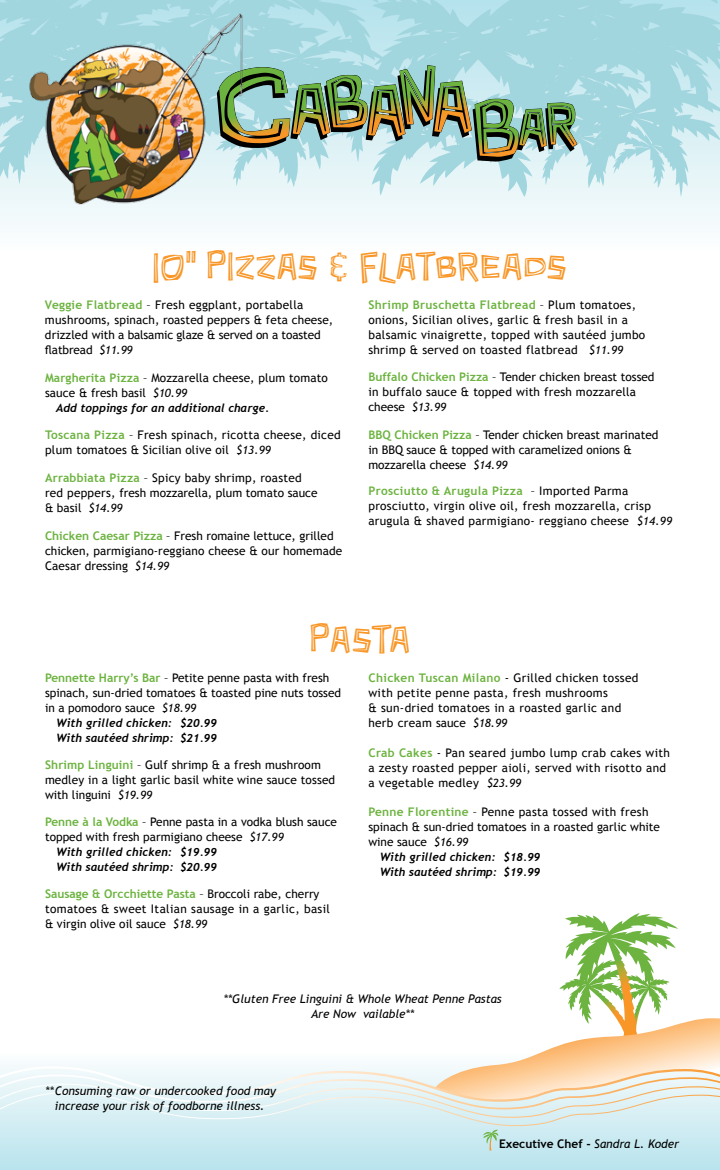
<style>
.page{position:relative;width:720px;height:1170px;background:#fff}
.page>*{position:absolute;margin:0;border:0;box-sizing:border-box;transform-origin:0 0}
.t1{font:50px "Volcano King";letter-spacing:.025em;color:#f89728}
.t2{font:11.88px/15px "Trebuchet MS";letter-spacing:.01em;color:#000}
.t3{font:11.88px/15px "Trebuchet MS";letter-spacing:.03em;color:#000}
.t4{font:italic 11.88px/15px "Trebuchet MS";color:#000;text-align:center}
.t5{font:700 11.88px "Trebuchet MS";color:#000}
.t6{font:italic 700 11.5px/15px "Trebuchet";color:#000}
.s1{font-weight:700;color:#6cb33f}
.s2{font-style:italic;font-size:11.5px}
.s3{font-size:11.25px}
.s4{font-weight:400;font-style:italic}
</style>
<div class="page">
<div style="left:0;top:0;width:720px;height:253px;background:#f5fbfc"></div>
<div style="left:0;top:1147px;width:720px;height:23px;background:#bfe6ef"></div>
<svg style="left:496px;top:913px;width:224px;height:152px"></svg>
<svg style="left:0;top:1065px;width:720px;height:9px"></svg>
<svg style="left:0;top:1074px;width:720px;height:9px;background:#f2ebdd"></svg>
<svg style="left:0;top:1083px;width:720px;height:9px;background:#eeece1"></svg>
<svg style="left:0;top:1092px;width:720px;height:55px;background:#d7ecef"></svg>
<svg style="left:0;top:0;width:720px;height:197px;background:#aacfcd"></svg>
<img style="left:14px;top:0;width:268px;height:205px">
<svg style="left:482px;top:1130px;width:16px;height:21px"></svg>
<h1 class="t1" style="left:153px;top:237px;width:415px">10" pizzas &amp; flatbreads</h1>
<p class="t2" style="left:45px;top:298px;width:290px"><span class="s1">Veggie Flatbread</span> – Fresh eggplant, portabella mushrooms, spinach, roasted peppers &amp; feta cheese, drizzled with a balsamic glaze &amp; served on a toasted flatbread <span class="s2">$11.99</span></p>
<p class="t2" style="left:45px;top:370px;width:284px"><span class="s1">Margherita Pizza</span> – Mozzarella cheese, plum tomato sauce &amp; fresh basil <span class="s2">$10.99</span></p>
<p class="t6" style="left:56px;top:400px;width:215px">Add toppings for an additional charge.</p>
<p class="t2" style="left:45px;top:428px;width:297px"><span class="s1">Toscana Pizza</span> – Fresh spinach, ricotta cheese, diced plum tomatoes &amp; Sicilian olive oil <span class="s2">$13.99</span></p>
<p class="t2" style="left:45px;top:471px;width:274px"><span class="s1">Arrabbiata Pizza</span> – Spicy baby shrimp, roasted red peppers, fresh mozzarella, plum tomato sauce &amp; basil <span class="s2">$14.99</span></p>
<p class="t2" style="left:45px;top:528px;width:299px"><span class="s1">Chicken Caesar Pizza</span> – Fresh romaine lettuce, grilled chicken, parmigiano-reggiano cheese &amp; our homemade<br>Caesar dressing <span class="s2">$14.99</span></p>
<p class="t2" style="left:368px;top:298px;width:278px"><span class="s1">Shrimp Bruschetta Flatbread</span> – Plum tomatoes, onions, Sicilian olives, garlic &amp; fresh basil in a balsamic vinaigrette, topped with sautéed jumbo shrimp &amp; served on toasted flatbread <span class="s2">$11.99</span></p>
<p class="t2" style="left:368px;top:369px;width:288px"><span class="s1">Buffalo Chicken Pizza</span> – Tender chicken breast tossed in buffalo sauce &amp; topped with fresh mozzarella cheese <span class="s2">$13.99</span></p>
<p class="t2" style="left:368px;top:427px;width:292px"><span class="s1">BBQ Chicken Pizza</span> – Tender chicken breast marinated in BBQ sauce &amp; topped with caramelized onions &amp; mozzarella cheese <span class="s2">$14.99</span></p>
<p class="t2" style="left:368px;top:484px;width:305px"><span class="s1">Prosciutto &amp; Arugula Pizza</span> – Imported Parma prosciutto, virgin olive oil, fresh mozzarella, crisp arugula &amp; shaved parmigiano- reggiano cheese <span class="s2">$14.99</span></p>
<h1 class="t1" style="left:310px;top:609px;width:101px">pasta</h1>
<p class="t2" style="left:45px;top:671px;width:298px"><span class="s1">Pennette Harry’s Bar</span> – Petite penne pasta with fresh spinach, sun-dried tomatoes &amp; toasted pine nuts tossed in a pomodoro sauce <span class="s2">$18.99</span></p>
<p class="t6" style="left:56px;top:716px;width:162px">With grilled chicken: <span class="s3">$20.99<br></span>With sautéed shrimp: <span class="s3">$21.99</span></p>
<p class="t2" style="left:45px;top:758px;width:292px"><span class="s1">Shrimp Linguini</span> – Gulf shrimp &amp; a fresh mushroom medley in a light garlic basil white wine sauce tossed with linguini <span class="s2">$19.99</span></p>
<p class="t2" style="left:45px;top:814px;width:294px"><span class="s1">Penne à la Vodka</span> – Penne pasta in a vodka blush sauce topped with fresh parmigiano cheese <span class="s2">$17.99</span></p>
<p class="t6" style="left:56px;top:844px;width:162px">With grilled chicken: <span class="s3">$19.99<br></span>With sautéed shrimp: <span class="s3">$20.99</span></p>
<p class="t3" style="left:45px;top:887px;width:287px"><span class="s1">Sausage &amp; Orcchiette Pasta</span> – Broccoli rabe, cherry tomatoes &amp; sweet Italian sausage in a garlic, basil &amp; virgin olive oil sauce <span class="s2">$18.99</span></p>
<p class="t3" style="left:368px;top:671px;width:272px"><span class="s1">Chicken Tuscan Milano</span> - Grilled chicken tossed with petite penne pasta, fresh mushrooms<br>&amp; sun-dried tomatoes in a roasted garlic and herb cream sauce <span class="s2">$18.99</span></p>
<p class="t3" style="left:368px;top:746px;width:303px"><span class="s1">Crab Cakes</span> - Pan seared jumbo lump crab cakes with a zesty roasted pepper aioli, served with risotto and a vegetable medley <span class="s2">$23.99</span></p>
<p class="t2" style="left:368px;top:804px;width:293px"><span class="s1">Penne Florentine</span> – Penne pasta tossed with fresh spinach &amp; sun-dried tomatoes in a roasted garlic white wine sauce <span class="s2">$16.99</span></p>
<p class="t6" style="left:380px;top:849px;width:162px">With grilled chicken: <span class="s3">$18.99<br></span>With sautéed shrimp: <span class="s3">$19.99</span></p>
<p class="t4" style="left:224px;top:991px;width:280px">**Gluten Free Linguini &amp; Whole Wheat Penne Pastas<br>Are Now vailable**</p>
<p class="t4" style="left:45px;top:1083px;width:232px">**Consuming raw or undercooked food may increase your risk of foodborne illness.</p>
<p class="t5" style="left:499px;top:1136px;width:182px">Executive Chef - <span class="s4">Sandra L. Koder</span></p>
</div>
